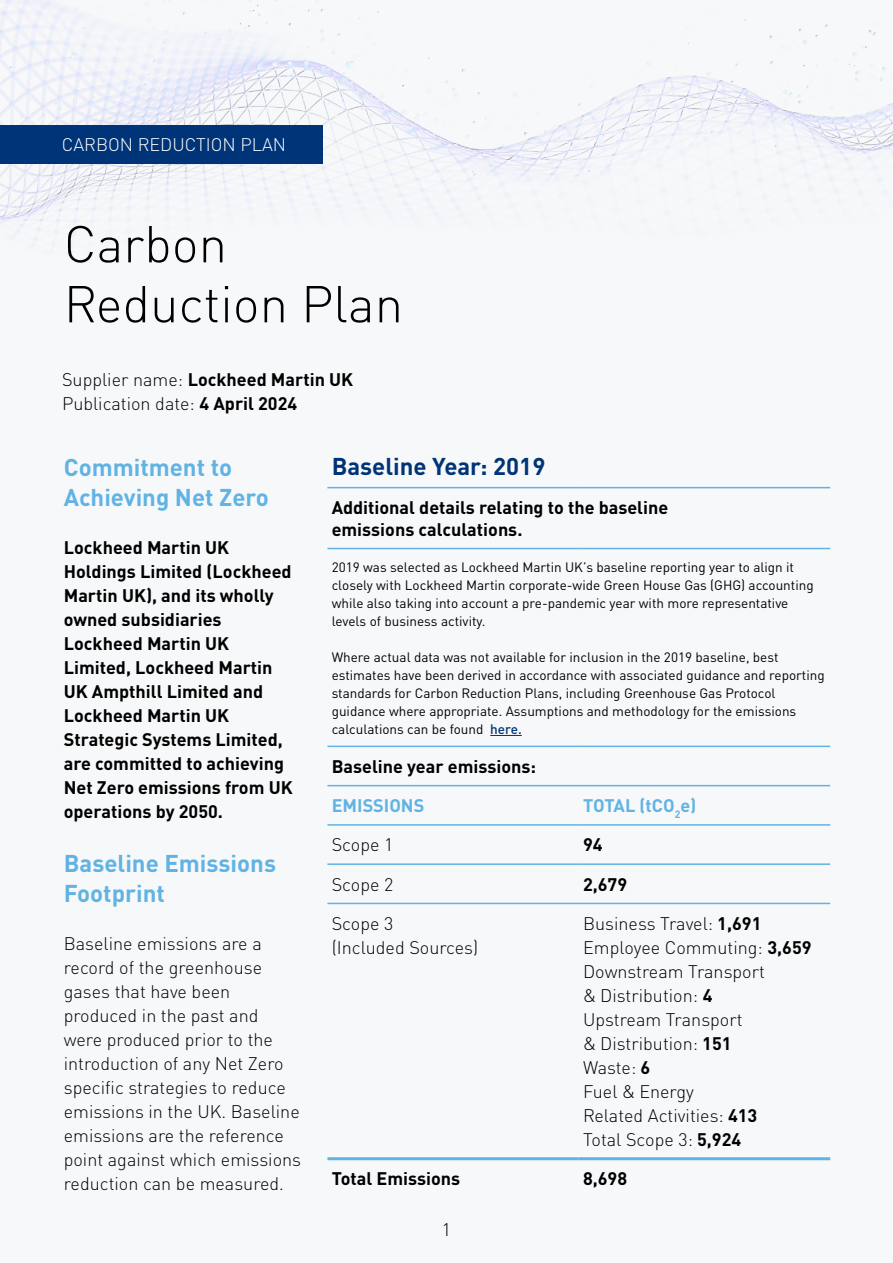
<style>
.page{position:relative;width:893px;height:1263px;background:#f7f8f9}
.page>*{position:absolute;margin:0;border:0;box-sizing:border-box;transform-origin:0 0}
.t1{font:300 51px/60px "DINOT";color:#000}
.t2{font:700 24px/30px "DINOT";color:#61b3e4}
.t3{font:700 24px "DINOT";color:#003478}
.t4{font:300 18px/24px "DINOT";color:#000}
.t5{font:700 18px/24px "DINOT";color:#000}
.t6{font:700 18px "DINOT";color:#61b3e4}
.t7{font:300 18px "DINOT";color:#fff}
.t8{font:13.5px/18px "DINOT";color:#000}
.s1{font-weight:700}
.s2{font-weight:500;color:#003478}
</style>
<div class="page">
<img style="left:0;top:0;width:893px;height:489px">
<div style="left:0;top:125px;width:322px;height:39px;background:#003478"></div>
<hr style="left:327px;top:487px;width:252px;height:1px;background:#61b3e4">
<hr style="left:579px;top:487px;width:251px;height:1px;background:#61b3e4">
<hr style="left:327px;top:548px;width:252px;height:1px;background:#61b3e4">
<hr style="left:579px;top:548px;width:251px;height:1px;background:#61b3e4">
<hr style="left:327px;top:746px;width:252px;height:1px;background:#61b3e4">
<hr style="left:579px;top:746px;width:251px;height:1px;background:#61b3e4">
<hr style="left:327px;top:785px;width:252px;height:1px;background:#61b3e4">
<hr style="left:579px;top:785px;width:251px;height:1px;background:#61b3e4">
<hr style="left:327px;top:824px;width:252px;height:2px;background:#61b3e4">
<hr style="left:579px;top:824px;width:251px;height:2px;background:#61b3e4">
<hr style="left:327px;top:863px;width:252px;height:2px;background:#61b3e4">
<hr style="left:579px;top:863px;width:251px;height:2px;background:#61b3e4">
<hr style="left:327px;top:903px;width:252px;height:1px;background:#61b3e4">
<hr style="left:579px;top:903px;width:251px;height:1px;background:#61b3e4">
<hr style="left:327px;top:1157px;width:252px;height:3px;background:#61b3e4">
<hr style="left:579px;top:1157px;width:251px;height:3px;background:#61b3e4">
<hr style="left:490px;top:735px;width:32px;height:1px;background:#003478">
<h3 class="t7" style="left:62px;top:131px;width:226px">CARBON REDUCTION PLAN</h3>
<h1 class="t1" style="left:64px;top:210px;width:341px">Carbon<br>Reduction Plan</h1>
<h3 class="t4" style="left:62px;top:366px;width:293px">Supplier name: <span class="s1">Lockheed Martin UK<br></span>Publication date: <span class="s1">4 April 2024</span></h3>
<h2 class="t2" style="left:64px;top:450px;width:206px">Commitment to<br>Achieving Net Zero</h2>
<p class="t5" style="left:64px;top:533px;width:230px">Lockheed Martin UK<br>Holdings Limited (Lockheed<br>Martin UK), and its wholly owned subsidiaries<br>Lockheed Martin UK<br>Limited, Lockheed Martin<br>UK Ampthill Limited and<br>Lockheed Martin UK<br>Strategic Systems Limited, are committed to achieving<br>Net Zero emissions from UK operations by 2050.</p>
<h2 class="t2" style="left:64px;top:846px;width:214px">Baseline Emissions<br>Footprint</h2>
<p class="t4" style="left:64px;top:930px;width:239px">Baseline emissions are a record of the greenhouse gases that have been produced in the past and were produced prior to the introduction of any Net Zero specific strategies to reduce emissions in the UK. Baseline emissions are the reference point against which emissions reduction can be measured.</p>
<h2 class="t3" style="left:332px;top:447px;width:215px">Baseline Year: 2019</h2>
<h3 class="t5" style="left:332px;top:495px;width:338px;line-height:21.6px">Additional details relating to the baseline emissions calculations.</h3>
<p class="t8" style="left:332px;top:556px;width:484px">2019 was selected as Lockheed Martin UK’s baseline reporting year to align it closely with Lockheed Martin corporate-wide Green House Gas (GHG) accounting while also taking into account a pre-pandemic year with more representative levels of business activity.</p>
<p class="t8" style="left:332px;top:646px;width:494px">Where actual data was not available for inclusion in the 2019 baseline, best estimates have been derived in accordance with associated guidance and reporting standards for Carbon Reduction Plans, including Greenhouse Gas Protocol guidance where appropriate. Assumptions and methodology for the emissions calculations can be found <span class="s2">here.</span></p>
<h3 class="t5" style="left:332px;top:753px;width:206px">Baseline year emissions:</h3>
<h3 class="t6" style="left:332px;top:791px;width:94px">EMISSIONS</h3>
<h3 class="t6" style="left:583px;top:791px;width:115px">TOTAL (tCO<sub>2</sub>e)</h3>
<h3 class="t4" style="left:332px;top:831px;width:63px">Scope 1</h3>
<h3 class="t5" style="left:583px;top:831px;width:21px">94</h3>
<h3 class="t4" style="left:332px;top:871px;width:63px">Scope 2</h3>
<h3 class="t5" style="left:583px;top:870px;width:46px">2,679</h3>
<h3 class="t4" style="left:332px;top:910px;width:148px">Scope 3<br>(Included Sources)</h3>
<h3 class="t4" style="left:583px;top:910px;width:230px">Business Travel: <span class="s1">1,691<br></span>Employee Commuting: <span class="s1">3,659<br></span>Downstream Transport<br>&amp; Distribution: <span class="s1">4<br></span>Upstream Transport<br>&amp; Distribution: <span class="s1">151<br></span>Waste: <span class="s1">6<br></span>Fuel &amp; Energy<br>Related Activities: <span class="s1">413<br></span>Total Scope 3: <span class="s1">5,924</span></h3>
<h3 class="t5" style="left:332px;top:1165px;width:130px">Total Emissions</h3>
<h3 class="t5" style="left:583px;top:1165px;width:46px">8,698</h3>
<h3 class="t4" style="left:442px;top:1216px;width:11px">1</h3>
</div>
